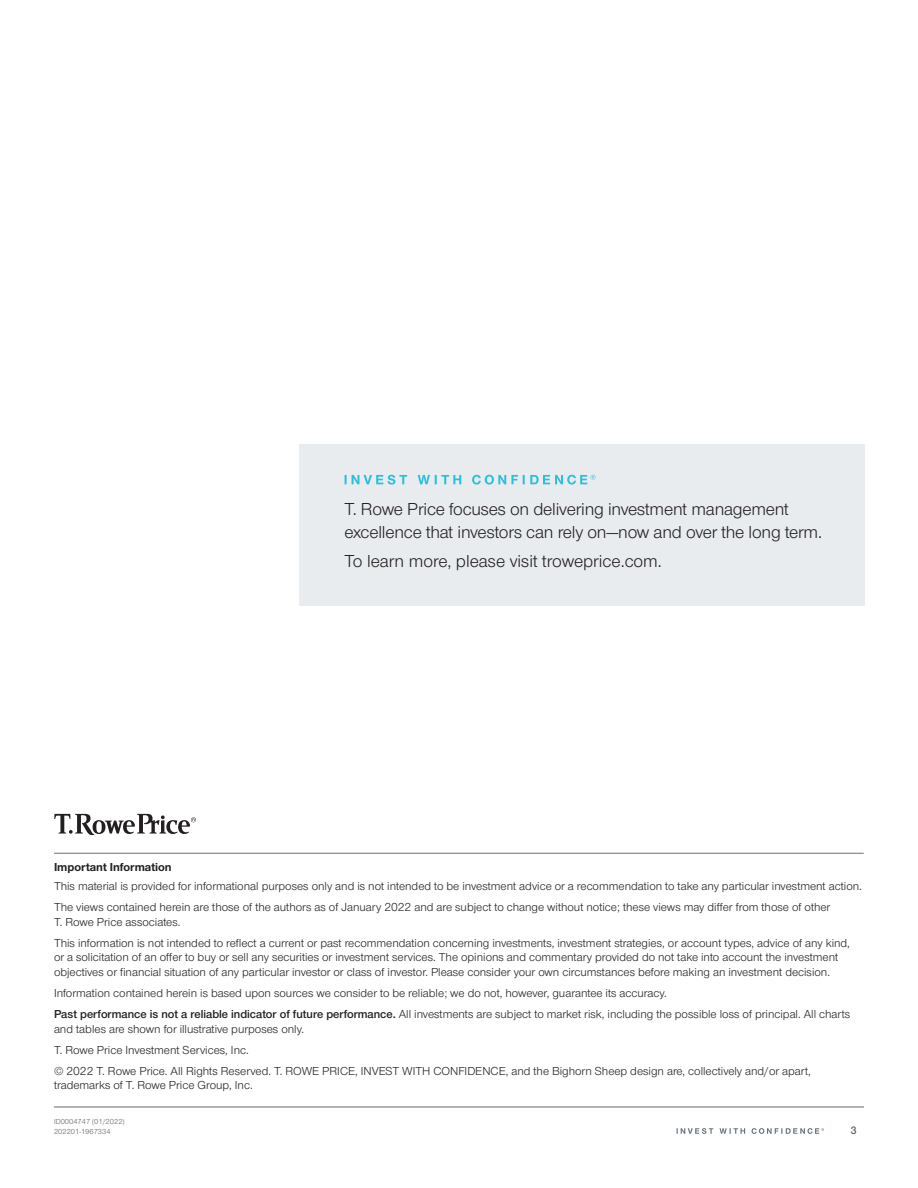
<style>
.page{position:relative;width:918px;height:1188px;background:#fff}
.page>*{position:absolute;margin:0;border:0;box-sizing:border-box;transform-origin:0 0}
.t1{font:18px/22.5px "Nimbus Sans Novus";letter-spacing:-.01em;color:#231f20}
.t2{font:12px/21.1px "Nimbus Sans Novus";color:#231f20}
.t3{font:700 12px "Nimbus Sans Novus";color:#231f20}
.t4{font:600 11.25px "Nimbus Sans Novus";color:#5f5f62}
.t5{font:7.5px/10.5px "Nimbus Sans Novus";color:#5f5f62}
.s1{font-weight:600}
</style>
<div class="page">
<hr style="left:54px;top:1107px;width:810px;height:1px;background:#67696f">
<hr style="left:54px;top:853px;width:810px;height:1px;background:#65717f">
<svg style="left:54px;top:814px;width:142px;height:21px"></svg>
<svg style="left:677px;top:1128px;width:147px;height:6px"></svg>
<div style="left:300px;top:445px;width:565px;height:161px;background:#e9ecef"></div>
<svg style="left:345px;top:475px;width:250px;height:10px"></svg>
<h1 class="t1" style="left:344px;top:498px;width:479px">T. Rowe Price focuses on delivering investment management excellence that investors can rely on—now and over the long term.</h1>
<h1 class="t1" style="left:344px;top:549px;width:319px">To learn more, please visit troweprice.com.</h1>
<p class="t3" style="left:54px;top:859px;width:119px">Important Information</p>
<p class="t2" style="left:54px;top:875px;width:809px">This material is provided for informational purposes only and is not intended to be investment advice or a recommendation to take any particular investment action.<br>The views contained herein are those of the authors as of January 2022 and are subject to change without notice; these views may differ from those of other</p>
<p class="t2" style="left:54px;top:911px;width:797px">T. Rowe Price associates.<br>This information is not intended to reflect a current or past recommendation concerning investments, investment strategies, or account types, advice of any kind,</p>
<p class="t2" style="left:54px;top:950px;width:786px;line-height:14.4px">or a solicitation of an offer to buy or sell any securities or investment services. The opinions and commentary provided do not take into account the investment objectives or financial situation of any particular investor or class of investor. Please consider your own circumstances before making an investment decision.</p>
<p class="t2" style="left:54px;top:982px;width:798px">Information contained herein is based upon sources we consider to be reliable; we do not, however, guarantee its accuracy.<br><span class="s1">Past performance is not a reliable indicator of future performance.</span> All investments are subject to market risk, including the possible loss of principal. All charts</p>
<p class="t2" style="left:54px;top:1018px;width:758px">and tables are shown for illustrative purposes only.<br>T. Rowe Price Investment Services, Inc.<br>© 2022 T. Rowe Price. All Rights Reserved. T. ROWE PRICE, INVEST WITH CONFIDENCE, and the Bighorn Sheep design are, collectively and/or apart,</p>
<p class="t2" style="left:54px;top:1074px;width:200px">trademarks of T. Rowe Price Group, Inc.</p>
<p class="t5" style="left:54px;top:1116px;width:72px">ID0004747 (01/2022)<br>202201-1967334</p>
<p class="t4" style="left:851px;top:1123px;width:7px">3</p>
</div>
